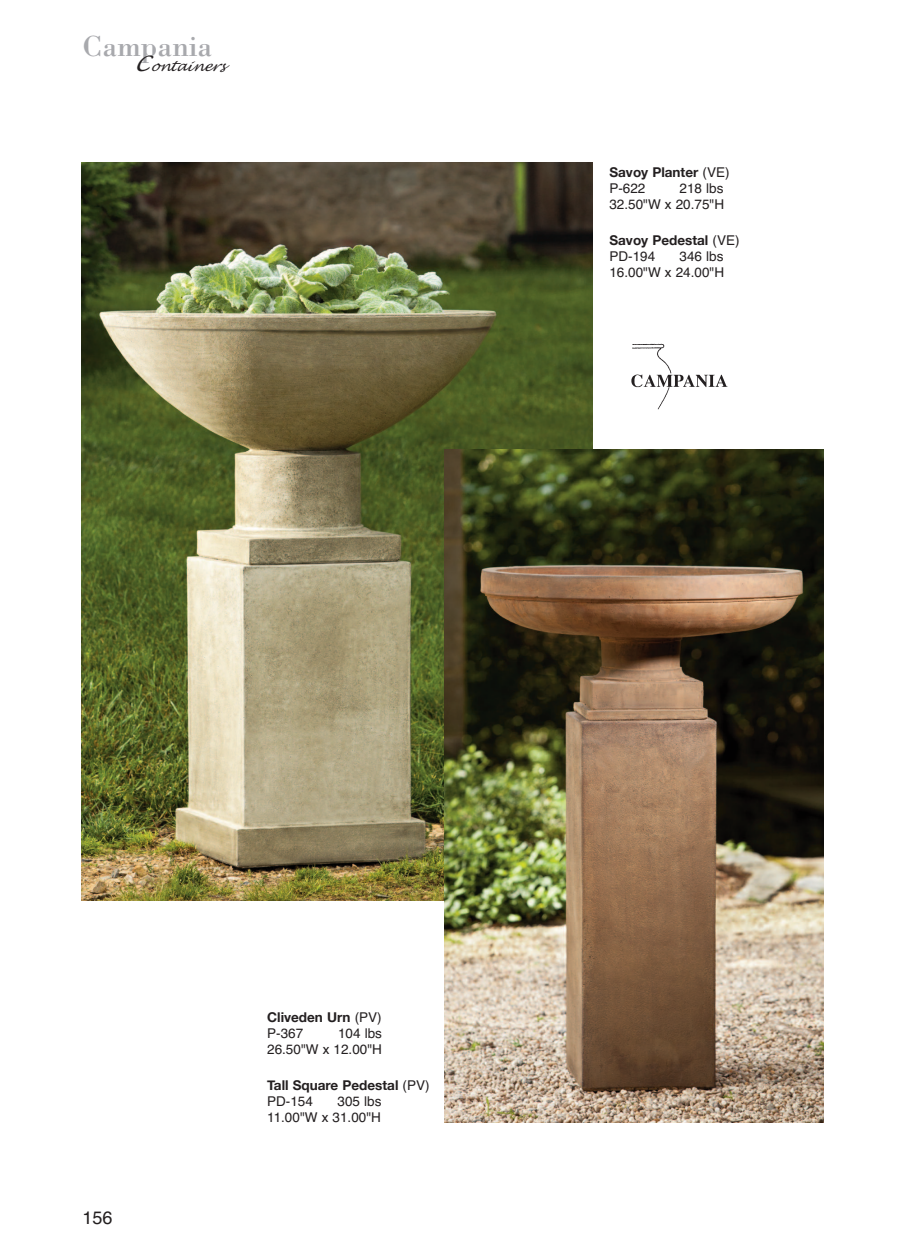
<style>
.page{position:relative;width:905px;height:1256px;background:#fff}
.page>*{position:absolute;margin:0;border:0;box-sizing:border-box;transform-origin:0 0}
.t1{font:30px "Bodoni";color:#a8a9ad}
.t2{font:18px "Helvetica";color:#231f20}
.t3{font:13.5px/16.2px "Helvetica";color:#231f20;text-align:right}
.t4{font:700 13.5px "Helvetica Neue";color:#231f20}
.t5{font:italic 13.5px "Lucida Handwriting";color:#231f20}
.s1{font-size:21px}
.s2{font-family:"Helvetica";font-weight:400}
</style>
<div class="page">
<img style="left:81px;top:162px;width:511px;height:738px">
<img style="left:631px;top:343px;width:97px;height:67px">
<img style="left:444px;top:449px;width:380px;height:673px">
<h1 class="t1" style="left:82px;top:28px;width:132px">Campania</h1>
<p class="t5" style="left:136px;top:58px;width:91px"><span class="s1">C</span>ontainers</p>
<p class="t4" style="left:609px;top:164px;width:122px">Savoy Planter <span class="s2">(VE)</span></p>
<p class="t3" style="left:609px;top:180px;width:38px">P-622</p>
<p class="t3" style="left:609px;top:180px;width:116px">218 lbs<br>32.50"W x 20.75"H</p>
<p class="t4" style="left:609px;top:231px;width:132px">Savoy Pedestal <span class="s2">(VE)</span></p>
<p class="t3" style="left:609px;top:248px;width:47px">PD-194</p>
<p class="t3" style="left:609px;top:248px;width:116px">346 lbs<br>16.00"W x 24.00"H</p>
<h2 class="t2" style="left:82px;top:1207px;width:32px">156</h2>
<p class="t4" style="left:267px;top:1008px;width:116px">Cliveden Urn <span class="s2">(PV)</span></p>
<p class="t3" style="left:267px;top:1025px;width:38px">P-367</p>
<p class="t3" style="left:267px;top:1025px;width:116px">104 lbs<br>26.50"W x 12.00"H</p>
<p class="t4" style="left:267px;top:1076px;width:164px">Tall Square Pedestal <span class="s2">(PV)</span></p>
<p class="t3" style="left:267px;top:1093px;width:47px">PD-154</p>
<p class="t3" style="left:267px;top:1093px;width:116px">305 lbs<br>11.00"W x 31.00"H</p>
</div>
